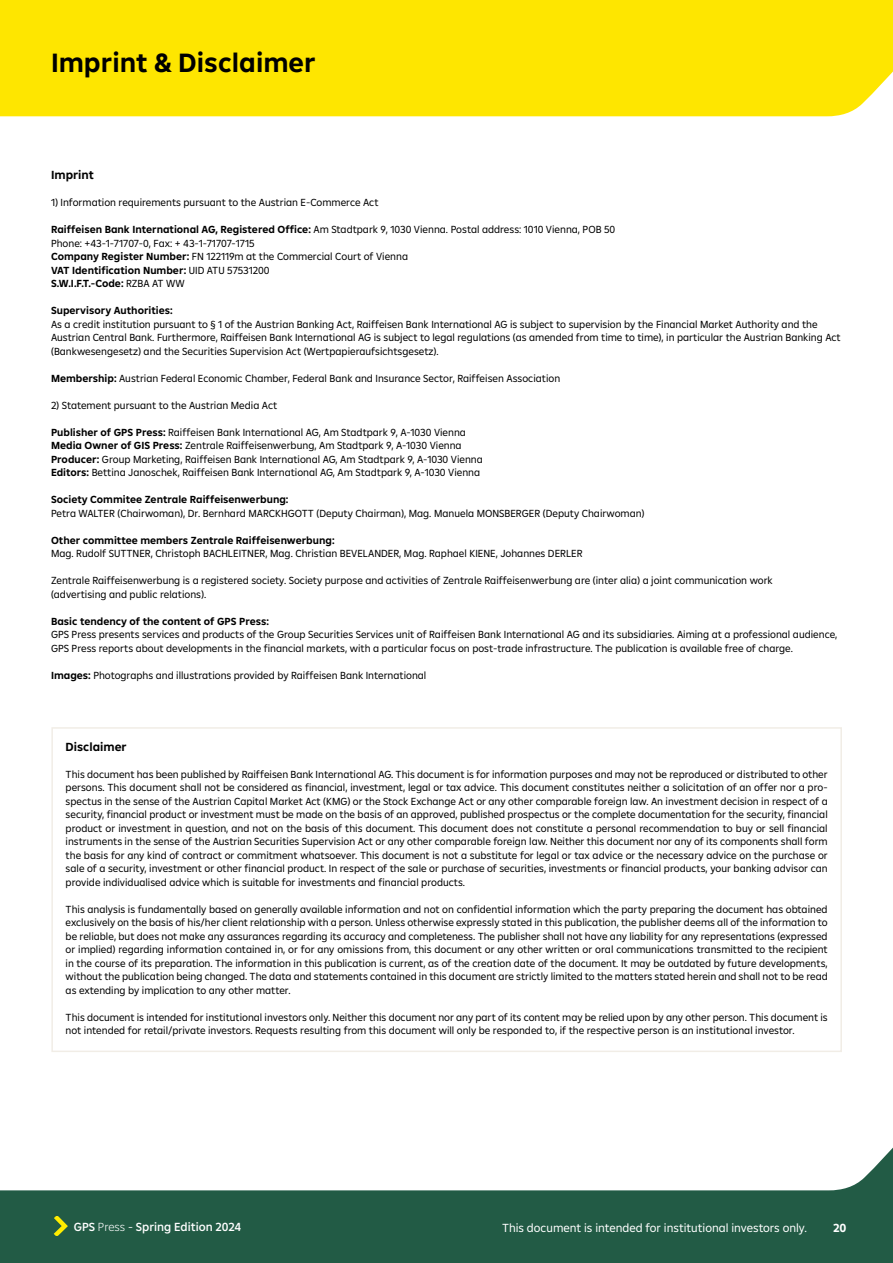
<style>
.page{position:relative;width:893px;height:1263px;background:#fff}
.page>*{position:absolute;margin:0;border:0;box-sizing:border-box;transform-origin:0 0}
.t1{font:700 27px "Amalia";color:#000}
.t2{font:12px "Amalia";color:#fff}
.t3{font:500 12px "Amalia";color:#fff}
.t4{font:700 12px "Amalia";color:#000}
.t5{font:700 12px "Amalia";color:#fff}
.t6{font:10.5px/13.5px "Amalia";color:#000}
.t7{font:700 10.5px "Amalia";color:#000}
.s1{font-weight:700}
.s2{font-weight:300}
.s3{font-weight:400}
</style>
<div class="page">
<svg style="left:0;top:1147px;width:893px;height:116px;fill:#225b45"></svg>
<svg style="left:54px;top:1216px;width:14px;height:20px"></svg>
<div style="left:0;top:0;width:893px;height:116px;background:#fee600"></div>
<div style="left:51px;top:727px;width:791px;height:325px;border:2px solid #f1ede6"></div>
<h1 class="t1" style="left:51px;top:44px;width:266px">Imprint &amp; Disclaimer</h1>
<p class="t4" style="left:51px;top:167px;width:44px">Imprint</p>
<p class="t6" style="left:51px;top:195px;width:329px">1) Information requirements pursuant to the Austrian E-Commerce Act</p>
<p class="t6" style="left:51px;top:222px;width:566px"><span class="s1">Raiffeisen Bank International AG, Registered Office:</span> Am Stadtpark 9, 1030 Vienna. Postal address: 1010 Vienna, POB 50<br>Phone: +43-1-71707-0, Fax: + 43-1-71707-1715<br><span class="s1">Company Register Number:</span> FN 122119m at the Commercial Court of Vienna<br><span class="s1">VAT Identification Number:</span> UID ATU 57531200<br><span class="s1">S.W.I.F.T.-Code:</span> RZBA AT WW</p>
<p class="t7" style="left:51px;top:304px;width:123px">Supervisory Authorities:</p>
<p class="t6" style="left:51px;top:317px;width:791px">As a credit institution pursuant to § 1 of the Austrian Banking Act, Raiffeisen Bank International AG is subject to supervision by the Financial Market Authority and the<br>Austrian Central Bank. Furthermore, Raiffeisen Bank International AG is subject to legal regulations (as amended from time to time), in particular the Austrian Banking Act (Bankwesengesetz) and the Securities Supervision Act (Wertpapieraufsichtsgesetz).</p>
<p class="t6" style="left:51px;top:371px;width:511px"><span class="s1">Membership:</span> Austrian Federal Economic Chamber, Federal Bank and Insurance Sector, Raiffeisen Association</p>
<p class="t6" style="left:51px;top:398px;width:228px">2) Statement pursuant to the Austrian Media Act</p>
<p class="t6" style="left:51px;top:425px;width:433px"><span class="s1">Publisher of GPS Press:</span> Raiffeisen Bank International AG, Am Stadtpark 9, A-1030 Vienna <span class="s1">Media Owner of GIS Press:</span> Zentrale Raiffeisenwerbung, Am Stadtpark 9, A-1030 Vienna <span class="s1">Producer:</span> Group Marketing, Raiffeisen Bank International AG, Am Stadtpark 9, A-1030 Vienna <span class="s1">Editors:</span> Bettina Janoschek, Raiffeisen Bank International AG, Am Stadtpark 9, A-1030 Vienna</p>
<p class="t7" style="left:51px;top:493px;width:239px">Society Commitee Zentrale Raiffeisenwerbung:</p>
<p class="t6" style="left:51px;top:506px;width:595px">Petra WALTER (Chairwoman), Dr. Bernhard MARCKHGOTT (Deputy Chairman), Mag. Manuela MONSBERGER (Deputy Chairwoman)</p>
<p class="t7" style="left:51px;top:533px;width:285px">Other committee members Zentrale Raiffeisenwerbung:</p>
<p class="t6" style="left:51px;top:546px;width:533px">Mag. Rudolf SUTTNER, Christoph BACHLEITNER, Mag. Christian BEVELANDER, Mag. Raphael KIENE, Johannes DERLER</p>
<p class="t6" style="left:51px;top:573px;width:723px">Zentrale Raiffeisenwerbung is a registered society. Society purpose and activities of Zentrale Raiffeisenwerbung are (inter alia) a joint communication work (advertising and public relations).</p>
<p class="t7" style="left:51px;top:614px;width:219px">Basic tendency of the content of GPS Press:</p>
<p class="t6" style="left:51px;top:627px;width:788px">GPS Press presents services and products of the Group Securities Services unit of Raiffeisen Bank International AG and its subsidiaries. Aiming at a professional audience,<br>GPS Press reports about developments in the financial markets, with a particular focus on post-trade infrastructure. The publication is available free of charge.</p>
<p class="t6" style="left:51px;top:668px;width:377px"><span class="s1">Images:</span> Photographs and illustrations provided by Raiffeisen Bank International</p>
<p class="t4" style="left:66px;top:738px;width:63px">Disclaimer</p>
<p class="t6" style="left:66px;top:767px;width:764px;text-align:justify">This document has been published by Raiffeisen Bank International AG. This document is for information purposes and may not be reproduced or distributed to other persons. This document shall not be considered as financial, investment, legal or tax advice. This document constitutes neither a solicitation of an offer nor a pro&shy;spectus in the sense of the Austrian Capital Market Act (KMG) or the Stock Exchange Act or any other comparable foreign law. An investment decision in respect of a security, financial product or investment must be made on the basis of an approved, published prospectus or the complete documentation for the security, financial product or investment in question, and not on the basis of this document. This document does not constitute a personal recommendation to buy or sell financial instruments in the sense of the Austrian Securities Supervision Act or any other comparable foreign law. Neither this document nor any of its components shall form the basis for any kind of contract or commitment whatsoever. This document is not a substitute for legal or tax advice or the necessary advice on the purchase or sale of a security, investment or other financial product. In respect of the sale or purchase of securities, investments or financial products, your banking advisor can provide individualised advice which is suitable for investments and financial products.</p>
<p class="t6" style="left:66px;top:902px;width:764px;text-align:justify">This analysis is fundamentally based on generally available information and not on confidential information which the party preparing the document has obtained exclusively on the basis of his/her client relationship with a person. Unless otherwise expressly stated in this publication, the publisher deems all of the information to be reliable, but does not make any assurances regarding its accuracy and completeness. The publisher shall not have any liability for any representations (expressed or implied) regarding information contained in, or for any omissions from, this document or any other written or oral communications transmitted to the recipient in the course of its preparation. The information in this publication is current, as of the creation date of the document. It may be outdated by future developments, without the publication being changed. The data and statements contained in this document are strictly limited to the matters stated herein and shall not to be read as extending by implication to any other matter.</p>
<p class="t6" style="left:66px;top:1010px;width:764px">This document is intended for institutional investors only. Neither this document nor any part of its content may be relied upon by any other person. This document is not intended for retail/private investors. Requests resulting from this document will only be responded to, if the respective person is an institutional investor.</p>
<p class="t3" style="left:74px;top:1218px;width:169px">GPS <span class="s2">Press</span> <span class="s3">-</span> Spring Edition 2024</p>
<p class="t2" style="left:502px;top:1220px;width:306px">This document is intended for institutional investors only.</p>
<p class="t5" style="left:833px;top:1219px;width:15px">20</p>
</div>
